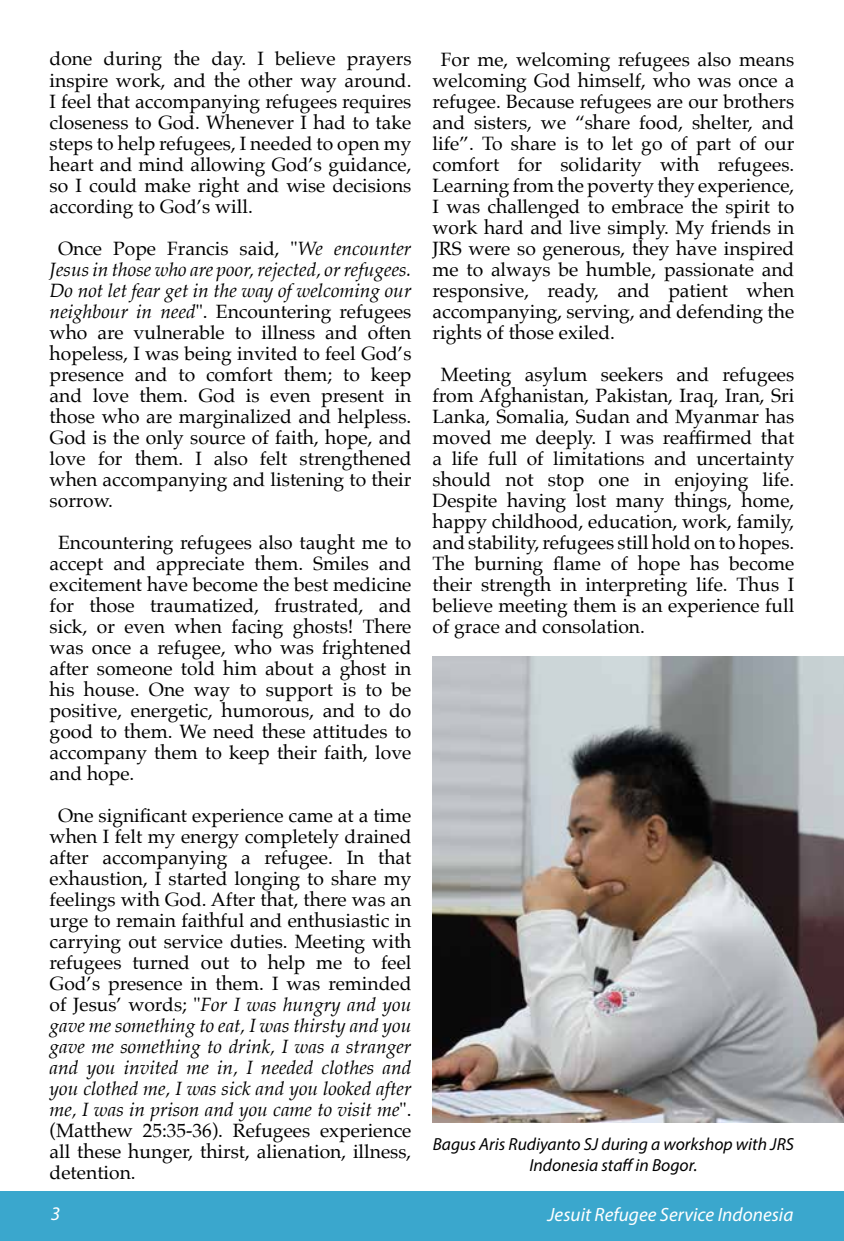
<style>
.page{position:relative;width:844px;height:1241px;background:#fff}
.page>*{position:absolute;margin:0;border:0;box-sizing:border-box;transform-origin:0 0}
.t1{font:19.25px/21px "Palatino";color:#000;text-align:justify}
.t2{font:italic 19.25px "Myriad Pro";color:#fff}
.t3{font:italic 17.5px/21px "Myriad Pro";color:#000;text-align:center}
.s1{font-style:italic}
</style>
<div class="page">
<div style="left:0;top:1191px;width:843px;height:49px;background:#3aa7cd"></div>
<img style="left:432px;top:656px;width:411px;height:466px">
<p class="t1" style="left:50px;top:48px;width:363px">done during the day. I believe prayers inspire work, and the other way around.<br>I feel that accompanying refugees requires closeness to God. Whenever I had to take steps to help refugees, I needed to open my heart and mind allowing God’s guidance, so I could make right and wise decisions according to God’s will.</p>
<p class="t1" style="left:50px;top:237px;width:363px;text-indent:8px">Once Pope Francis said, "<span class="s1">We encounter Jesus in those who are poor, rejected, or refugees.<br>Do not let fear get in the way of welcoming our neighbour in need</span>". Encountering refugees who are vulnerable to illness and often hopeless, I was being invited to feel God’s presence and to comfort them; to keep and love them. God is even present in those who are marginalized and helpless.<br>God is the only source of faith, hope, and love for them. I also felt strengthened when accompanying and listening to their sorrow.</p>
<p class="t1" style="left:50px;top:531px;width:363px;text-indent:8px">Encountering refugees also taught me to accept and appreciate them. Smiles and excitement have become the best medicine for those traumatized, frustrated, and sick, or even when facing ghosts! There was once a refugee, who was frightened after someone told him about a ghost in his house. One way to support is to be positive, energetic, humorous, and to do good to them. We need these attitudes to accompany them to keep their faith, love and hope.</p>
<p class="t1" style="left:50px;top:804px;width:363px;text-indent:8px">One significant experience came at a time when I felt my energy completely drained after accompanying a refugee. In that exhaustion, I started longing to share my feelings with God. After that, there was an urge to remain faithful and enthusiastic in carrying out service duties. Meeting with refugees turned out to help me to feel God’s presence in them. I was reminded of Jesus’ words; "<span class="s1">For I was hungry and you gave me something to eat, I was thirsty and you gave me something to drink, I was a stranger and you invited me in, I needed clothes and you clothed me, I was sick and you looked after me, I was in prison and you came to visit me</span>". (Matthew 25:35-36). Refugees experience all these hunger, thirst, alienation, illness, detention.</p>
<p class="t1" style="left:432px;top:48px;width:363px;text-indent:8px">For me, welcoming refugees also means welcoming God himself, who was once a refugee. Because refugees are our brothers and sisters, we “share food, shelter, and life”. To share is to let go of part of our comfort for solidarity with refugees.<br>Learning from the poverty they experience, I was challenged to embrace the spirit to work hard and live simply. My friends in JRS were so generous, they have inspired me to always be humble, passionate and responsive, ready, and patient when accompanying, serving, and defending the rights of those exiled.</p>
<p class="t1" style="left:432px;top:363px;width:363px;text-indent:8px">Meeting asylum seekers and refugees from Afghanistan, Pakistan, Iraq, Iran, Sri Lanka, Somalia, Sudan and Myanmar has moved me deeply. I was reaffirmed that a life full of limitations and uncertainty should not stop one in enjoying life.<br>Despite having lost many things, home, happy childhood, education, work, family, and stability, refugees still hold on to hopes.<br>The burning flame of hope has become their strength in interpreting life. Thus I believe meeting them is an experience full of grace and consolation.</p>
<p class="t3" style="left:433px;top:1133px;width:362px">Bagus Aris Rudiyanto SJ during a workshop with JRS<br>Indonesia staff in Bogor.</p>
<p class="t2" style="left:51px;top:1201px;width:11px">3</p>
<p class="t2" style="left:547px;top:1202px;width:247px">Jesuit Refugee Service Indonesia</p>
</div>
